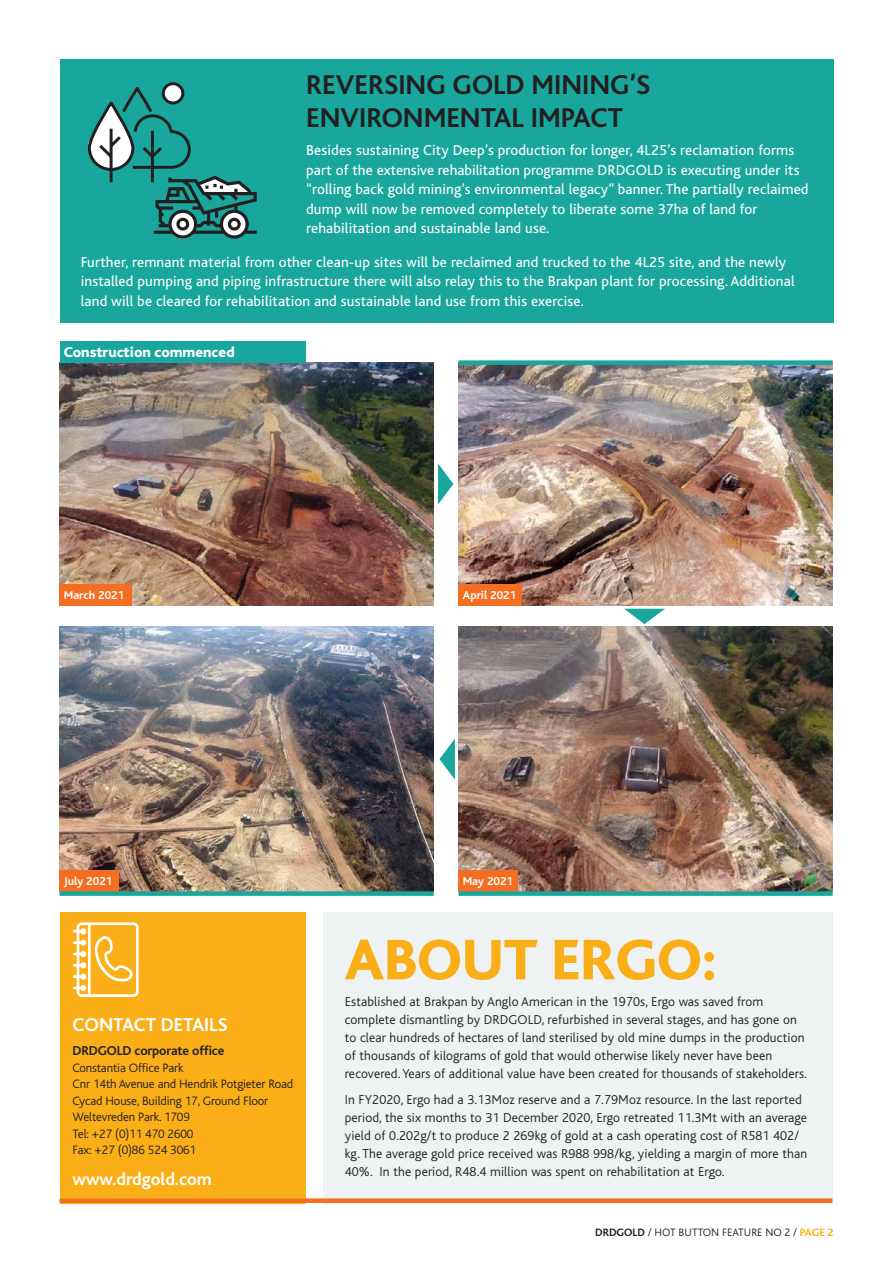
<style>
.page{position:relative;width:893px;height:1263px;background:#fff}
.page>*{position:absolute;margin:0;border:0;box-sizing:border-box;transform-origin:0 0}
.t1{font:800 60px "Bliss";color:#faaf18}
.t2{font:700 28.5px/33px "Bliss";color:#231f20}
.t3{font:700 19.5px "Bliss";color:#fff}
.t4{font:700 18px "Bliss";color:#fff}
.t5{font:15px/19.5px "Bliss";letter-spacing:.01em;color:#fff}
.t6{font:800 15px "Bliss";color:#fff}
.t7{font:300 13.5px/18px "Bliss";letter-spacing:.01em;color:#231f20}
.t8{font:700 13.5px "Bliss";letter-spacing:-.01em;color:#231f20}
.t9{font:300 12.75px/16.5px "Bliss";letter-spacing:-.01em;color:#231f20}
.t10{font:700 12px "Bliss";color:#fff}
.t11{font:300 11.25px "Bliss";color:#231f20}
.s1{font-weight:700}
.s2{font-weight:700;color:#faaf18}
</style>
<div class="page">
<div style="left:60px;top:60px;width:773px;height:263px;background:#19a79d"></div>
<div style="left:323px;top:912px;width:510px;height:291px;background:#eff2f3"></div>
<div style="left:60px;top:912px;width:246px;height:291px;background:#faaf18"></div>
<svg style="left:73px;top:922px;width:66px;height:75px"></svg>
<div style="left:60px;top:1198px;width:772px;height:5px;background:#f36e21"></div>
<svg style="left:87px;top:82px;width:170px;height:157px"></svg>
<svg style="left:438px;top:463px;width:15px;height:41px"></svg>
<svg style="left:624px;top:609px;width:41px;height:15px"></svg>
<svg style="left:439px;top:739px;width:16px;height:41px"></svg>
<img style="left:60px;top:363px;width:374px;height:242px">
<img style="left:458px;top:627px;width:374px;height:264px">
<img style="left:458px;top:365px;width:374px;height:240px">
<img style="left:60px;top:627px;width:374px;height:264px">
<div style="left:60px;top:584px;width:72px;height:21px;background:#f36e21"></div>
<div style="left:60px;top:341px;width:245px;height:22px;background:#19a79d"></div>
<div style="left:458px;top:584px;width:64px;height:21px;background:#f36e21"></div>
<div style="left:60px;top:870px;width:59px;height:21px;background:#f36e21"></div>
<div style="left:458px;top:870px;width:60px;height:21px;background:#f36e21"></div>
<div style="left:60px;top:891px;width:374px;height:5px;background:#19a79d"></div>
<div style="left:458px;top:891px;width:375px;height:5px;background:#19a79d"></div>
<div style="left:458px;top:360px;width:375px;height:5px;background:#19a79d"></div>
<h2 class="t2" style="left:306px;top:69px;width:346px">REVERSING GOLD MINING’S<br>ENVIRONMENTAL IMPACT</h2>
<p class="t5" style="left:306px;top:141px;width:504px">Besides sustaining City Deep’s production for longer, 4L25’s reclamation forms part of the extensive rehabilitation programme DRDGOLD is executing under its “rolling back gold mining’s environmental legacy” banner. The partially reclaimed dump will now be removed completely to liberate some 37ha of land for rehabilitation and sustainable land use.</p>
<p class="t5" style="left:81px;top:252px;width:715px">Further, remnant material from other clean-up sites will be reclaimed and trucked to the 4L25 site, and the newly installed pumping and piping infrastructure there will also relay this to the Brakpan plant for processing. Additional land will be cleared for rehabilitation and sustainable land use from this exercise.</p>
<p class="t6" style="left:64px;top:344px;width:172px">Construction commenced</p>
<p class="t10" style="left:64px;top:589px;width:62px">March 2021</p>
<p class="t10" style="left:463px;top:589px;width:55px">April 2021</p>
<p class="t10" style="left:64px;top:875px;width:50px">July 2021</p>
<p class="t10" style="left:463px;top:875px;width:52px">May 2021</p>
<h3 class="t3" style="left:73px;top:1014px;width:156px">CONTACT DETAILS</h3>
<p class="t8" style="left:73px;top:1043px;width:153px">DRDGOLD corporate office</p>
<p class="t9" style="left:73px;top:1059px;width:222px">Constantia Office Park<br>Cnr 14th Avenue and Hendrik Potgieter Road<br>Cycad House, Building 17, Ground Floor<br>Weltevreden Park. 1709<br>Tel: +27 (0)11 470 2600<br>Fax: +27 (0)86 524 3061</p>
<h3 class="t4" style="left:73px;top:1170px;width:141px">www.drdgold.com</h3>
<h1 class="t1" style="left:345px;top:929px;width:374px">ABOUT ERGO:</h1>
<p class="t7" style="left:345px;top:993px;width:464px">Established at Brakpan by Anglo American in the 1970s, Ergo was saved from complete dismantling by DRDGOLD, refurbished in several stages, and has gone on to clear hundreds of hectares of land sterilised by old mine dumps in the production of thousands of kilograms of gold that would otherwise likely never have been recovered. Years of additional value have been created for thousands of stakeholders.</p>
<p class="t7" style="left:345px;top:1091px;width:464px">In FY2020, Ergo had a 3.13Moz reserve and a 7.79Moz resource. In the last reported period, the six months to 31 December 2020, Ergo retreated 11.3Mt with an average yield of 0.202g/t to produce 2 269kg of gold at a cash operating cost of R581 402/ kg. The average gold price received was R988 998/kg, yielding a margin of more than 40%. In the period, R48.4 million was spent on rehabilitation at Ergo.</p>
<p class="t11" style="left:595px;top:1226px;width:240px"><span class="s1">DRDGOLD</span> / HOT BUTTON FEATURE NO 2 / <span class="s2">PAGE 2</span></p>
</div>
